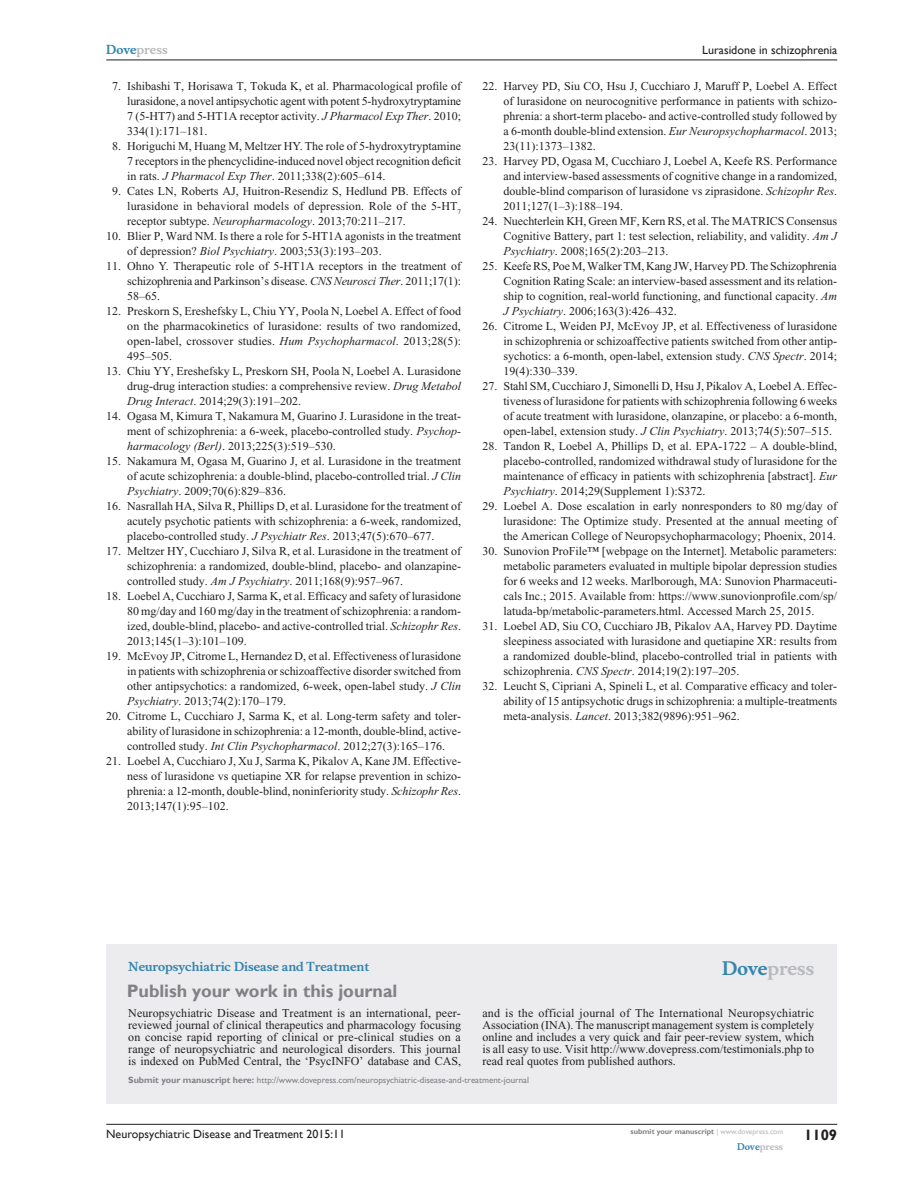
<style>
.page{position:relative;width:918px;height:1188px;background:#fff}
.page>*{position:absolute;margin:0;border:0;box-sizing:border-box;transform-origin:0 0}
.PromBx-H1{font:700 18px "Gill Sans";color:#808285}
.PromBx-Brand{font:700 18px "Musee";color:#b8b9bc}
.t1{font:700 15px "Gill Sans";color:#231f20}
.RefNL2{font:12px/15px "Times New Roman";color:#231f20;text-align:justify}
.PromBx-Tx{font:12px/12px "Times New Roman";color:#231f20;text-align:justify}
.t2{font:12px "Gill Sans";color:#231f20}
.PromBx-JrnlName{font:700 12px "Musee";color:#3485ae}
.t3{font:700 12px "Musee";color:#b8b9bc}
.PromBx-SubmitMssWebA{font:9px "Gill Sans";color:#808285}
.t4{font:700 9px "Musee";color:#b8b9bc}
.t5{font:700 7.5px "Gill Sans";color:#808285}
.s1{color:#3485ae}
.s2{font-style:italic}
.s3{font-weight:700}
.s4{font-weight:400;color:#b8b9bc}
</style>
<div class="page">
<div style="left:106px;top:944px;width:731px;height:159px;background:#ececee"></div>
<hr style="left:106px;top:1124px;width:731px;height:1px;background:#231f20">
<hr style="left:106px;top:60px;width:731px;height:1px;background:#231f20">
<p class="t3" style="left:106px;top:43px;width:63px"><span class="s1">Dove</span>press</p>
<p class="RefNL2" style="left:127px;top:79px;width:335px;text-indent:-15px">7. Ishibashi T, Horisawa T, Tokuda K, et al. Pharmacological profile of lurasidone, a novel antipsychotic agent with potent 5-hydroxytryptamine 7 (5-HT7) and 5-HT1A receptor activity. <span class="s2">J Pharmacol Exp Ther</span>. 2010; 334(1):171–181.</p>
<p class="RefNL2" style="left:127px;top:139px;width:336px;text-indent:-15px">8. Horiguchi M, Huang M, Meltzer HY. The role of 5-hydroxytryptamine 7 receptors in the phencyclidine-induced novel object recognition deficit in rats. <span class="s2">J Pharmacol Exp Ther</span>. 2011;338(2):605–614.</p>
<p class="RefNL2" style="left:127px;top:184px;width:335px;text-indent:-15px">9. Cates LN, Roberts AJ, Huitron-Resendiz S, Hedlund PB. Effects of lurasidone in behavioral models of depression. Role of the 5-HT<sub>7 </sub>receptor subtype. <span class="s2">Neuropharmacology</span>. 2013;70:211–217.</p>
<p class="RefNL2" style="left:127px;top:229px;width:335px;text-indent:-21px">10. Blier P, Ward NM. Is there a role for 5-HT1A agonists in the treatment of depression? <span class="s2">Biol Psychiatry</span>. 2003;53(3):193–203.</p>
<p class="RefNL2" style="left:127px;top:259px;width:335px;text-indent:-21px">11. Ohno Y. Therapeutic role of 5-HT1A receptors in the treatment of schizophrenia and Parkinson’s disease. <span class="s2">CNS Neurosci Ther</span>. 2011;17(1):<br>58–65.</p>
<p class="RefNL2" style="left:127px;top:304px;width:335px;text-indent:-21px">12. Preskorn S, Ereshefsky L, Chiu YY, Poola N, Loebel A. Effect of food on the pharmacokinetics of lurasidone: results of two randomized, open-label, crossover studies. <span class="s2">Hum Psychopharmacol</span>. 2013;28(5):<br>495–505.</p>
<p class="RefNL2" style="left:127px;top:364px;width:335px;text-indent:-21px">13. Chiu YY, Ereshefsky L, Preskorn SH, Poola N, Loebel A. Lurasidone drug-drug interaction studies: a comprehensive review. <span class="s2">Drug Metabol Drug Interact</span>. 2014;29(3):191–202.</p>
<p class="RefNL2" style="left:127px;top:409px;width:335px;text-indent:-21px">14. Ogasa M, Kimura T, Nakamura M, Guarino J. Lurasidone in the treat&shy;ment of schizophrenia: a 6-week, placebo-controlled study. <span class="s2">Psychop&shy;harmacology (Berl)</span>. 2013;225(3):519–530.</p>
<p class="RefNL2" style="left:127px;top:454px;width:335px;text-indent:-21px">15. Nakamura M, Ogasa M, Guarino J, et al. Lurasidone in the treatment of acute schizophrenia: a double-blind, placebo-controlled trial. <span class="s2">J Clin Psychiatry</span>. 2009;70(6):829–836.</p>
<p class="RefNL2" style="left:127px;top:499px;width:335px;text-indent:-21px">16. Nasrallah HA, Silva R, Phillips D, et al. Lurasidone for the treatment of acutely psychotic patients with schizophrenia: a 6-week, randomized, placebo-controlled study. <span class="s2">J Psychiatr Res</span>. 2013;47(5):670–677.</p>
<p class="RefNL2" style="left:127px;top:544px;width:335px;text-indent:-21px">17. Meltzer HY, Cucchiaro J, Silva R, et al. Lurasidone in the treatment of schizophrenia: a randomized, double-blind, placebo- and olanzapine&shy;controlled study. <span class="s2">Am J Psychiatry</span>. 2011;168(9):957–967.</p>
<p class="RefNL2" style="left:127px;top:589px;width:335px;text-indent:-21px">18. Loebel A, Cucchiaro J, Sarma K, et al. Efficacy and safety of lurasidone 80 mg/day and 160 mg/day in the treatment of schizophrenia: a random&shy;ized, double-blind, placebo- and active-controlled trial. <span class="s2">Schizophr Res</span>.<br>2013;145(1–3):101–109.</p>
<p class="RefNL2" style="left:127px;top:649px;width:335px;text-indent:-21px">19. McEvoy JP, Citrome L, Hernandez D, et al. Effectiveness of lurasidone in patients with schizophrenia or schizoaffective disorder switched from other antipsychotics: a randomized, 6-week, open-label study. <span class="s2">J Clin Psychiatry</span>. 2013;74(2):170–179.</p>
<p class="RefNL2" style="left:127px;top:709px;width:335px;text-indent:-21px">20. Citrome L, Cucchiaro J, Sarma K, et al. Long-term safety and toler&shy;ability of lurasidone in schizophrenia: a 12-month, double-blind, active&shy;controlled study. <span class="s2">Int Clin Psychopharmacol</span>. 2012;27(3):165–176.</p>
<p class="RefNL2" style="left:127px;top:754px;width:335px;text-indent:-21px">21. Loebel A, Cucchiaro J, Xu J, Sarma K, Pikalov A, Kane JM. Effective&shy;ness of lurasidone vs quetiapine XR for relapse prevention in schizo&shy;phrenia: a 12-month, double-blind, noninferiority study. <span class="s2">Schizophr Res</span>.<br>2013;147(1):95–102.</p>
<p class="t2" style="left:702px;top:43px;width:136px">Lurasidone in schizophrenia</p>
<p class="RefNL2" style="left:503px;top:79px;width:335px;text-indent:-21px">22. Harvey PD, Siu CO, Hsu J, Cucchiaro J, Maruff P, Loebel A. Effect of lurasidone on neurocognitive performance in patients with schizo&shy;phrenia: a short-term placebo- and active-controlled study followed by a 6-month double-blind extension. <span class="s2">Eur Neuropsychopharmacol</span>. 2013; 23(11):1373–1382.</p>
<p class="RefNL2" style="left:503px;top:154px;width:335px;text-indent:-21px">23. Harvey PD, Ogasa M, Cucchiaro J, Loebel A, Keefe RS. Performance and interview-based assessments of cognitive change in a randomized, double-blind comparison of lurasidone vs ziprasidone. <span class="s2">Schizophr Res</span>.<br>2011;127(1–3):188–194.</p>
<p class="RefNL2" style="left:503px;top:214px;width:335px;text-indent:-21px">24. Nuechterlein KH, Green MF, Kern RS, et al. The MATRICS Consensus Cognitive Battery, part 1: test selection, reliability, and validity. <span class="s2">Am J Psychiatry</span>. 2008;165(2):203–213.</p>
<p class="RefNL2" style="left:503px;top:259px;width:335px;text-indent:-21px">25. Keefe RS, Poe M, Walker TM, Kang JW, Harvey PD. The Schizophrenia Cognition Rating Scale: an interview-based assessment and its relation&shy;ship to cognition, real-world functioning, and functional capacity. <span class="s2">Am J Psychiatry</span>. 2006;163(3):426–432.</p>
<p class="RefNL2" style="left:503px;top:319px;width:335px;text-indent:-21px">26. Citrome L, Weiden PJ, McEvoy JP, et al. Effectiveness of lurasidone in schizophrenia or schizoaffective patients switched from other antip&shy;sychotics: a 6-month, open-label, extension study. <span class="s2">CNS Spectr</span>. 2014; 19(4):330–339.</p>
<p class="RefNL2" style="left:503px;top:379px;width:335px;text-indent:-21px">27. Stahl SM, Cucchiaro J, Simonelli D, Hsu J, Pikalov A, Loebel A. Effec&shy;tiveness of lurasidone for patients with schizophrenia following 6 weeks of acute treatment with lurasidone, olanzapine, or placebo: a 6-month, open-label, extension study. <span class="s2">J Clin Psychiatry</span>. 2013;74(5):507–515.</p>
<p class="RefNL2" style="left:503px;top:439px;width:335px;text-indent:-21px">28. Tandon R, Loebel A, Phillips D, et al. EPA-1722 – A double-blind, placebo-controlled, randomized withdrawal study of lurasidone for the maintenance of efficacy in patients with schizophrenia [abstract]. <span class="s2">Eur Psychiatry</span>. 2014;29(Supplement 1):S372.</p>
<p class="RefNL2" style="left:503px;top:499px;width:335px;text-indent:-21px">29. Loebel A. Dose escalation in early nonresponders to 80 mg/day of lurasidone: The Optimize study. Presented at the annual meeting of the American College of Neuropsychopharmacology; Phoenix, 2014.</p>
<p class="RefNL2" style="left:503px;top:544px;width:335px;text-indent:-21px">30. Sunovion ProFile™ [webpage on the Internet]. Metabolic parameters: metabolic parameters evaluated in multiple bipolar depression studies for 6 weeks and 12 weeks. Marlborough, MA: Sunovion Pharmaceuti&shy;cals Inc.; 2015. Available from: https://www.sunovionprofile.com/sp/ latuda-bp/metabolic-parameters.html. Accessed March 25, 2015.</p>
<p class="RefNL2" style="left:503px;top:619px;width:335px;text-indent:-21px">31. Loebel AD, Siu CO, Cucchiaro JB, Pikalov AA, Harvey PD. Daytime sleepiness associated with lurasidone and quetiapine XR: results from a randomized double-blind, placebo-controlled trial in patients with schizophrenia. <span class="s2">CNS Spectr</span>. 2014;19(2):197–205.</p>
<p class="RefNL2" style="left:503px;top:679px;width:335px;text-indent:-21px">32. Leucht S, Cipriani A, Spineli L, et al. Comparative efficacy and toler&shy;ability of 15 antipsychotic drugs in schizophrenia: a multiple-treatments meta-analysis. <span class="s2">Lancet</span>. 2013;382(9896):951–962.</p>
<p class="PromBx-JrnlName" style="left:128px;top:959px;width:243px">Neuropsychiatric Disease and Treatment</p>
<p class="PromBx-H1" style="left:127px;top:980px;width:272px">Publish your work in this journal</p>
<p class="PromBx-Brand" style="left:722px;top:958px;width:94px"><span class="s1">Dove</span>press</p>
<p class="PromBx-Tx" style="left:128px;top:1007px;width:334px">Neuropsychiatric Disease and Treatment is an international, peer&shy;reviewed journal of clinical therapeutics and pharmacology focusing on concise rapid reporting of clinical or pre-clinical studies on a range of neuropsychiatric and neurological disorders. This journal is indexed on PubMed Central, the ‘PsycINFO’ database and CAS,</p>
<p class="PromBx-Tx" style="left:482px;top:1007px;width:333px">and is the official journal of The International Neuropsychiatric Association (INA). The manuscript management system is completely online and includes a very quick and fair peer-review system, which is all easy to use. Visit http://www.dovepress.com/testimonials.php to read real quotes from published authors.</p>
<p class="PromBx-SubmitMssWebA" style="left:128px;top:1075px;width:402px"><span class="s3">Submit your manuscript here:</span> http://www.dovepress.com/neuropsychiatric-disease-and-treatment-journal</p>
<p class="t2" style="left:106px;top:1127px;width:241px">Neuropsychiatric Disease and Treatment 2015:11</p>
<p class="t5" style="left:631px;top:1127px;width:154px">submit your manuscript <span class="s4">| www.dovepress.com</span></p>
<p class="t4" style="left:737px;top:1141px;width:48px"><span class="s1">Dove</span>press</p>
<p class="t1" style="left:804px;top:1126px;width:35px">1109</p>
</div>
